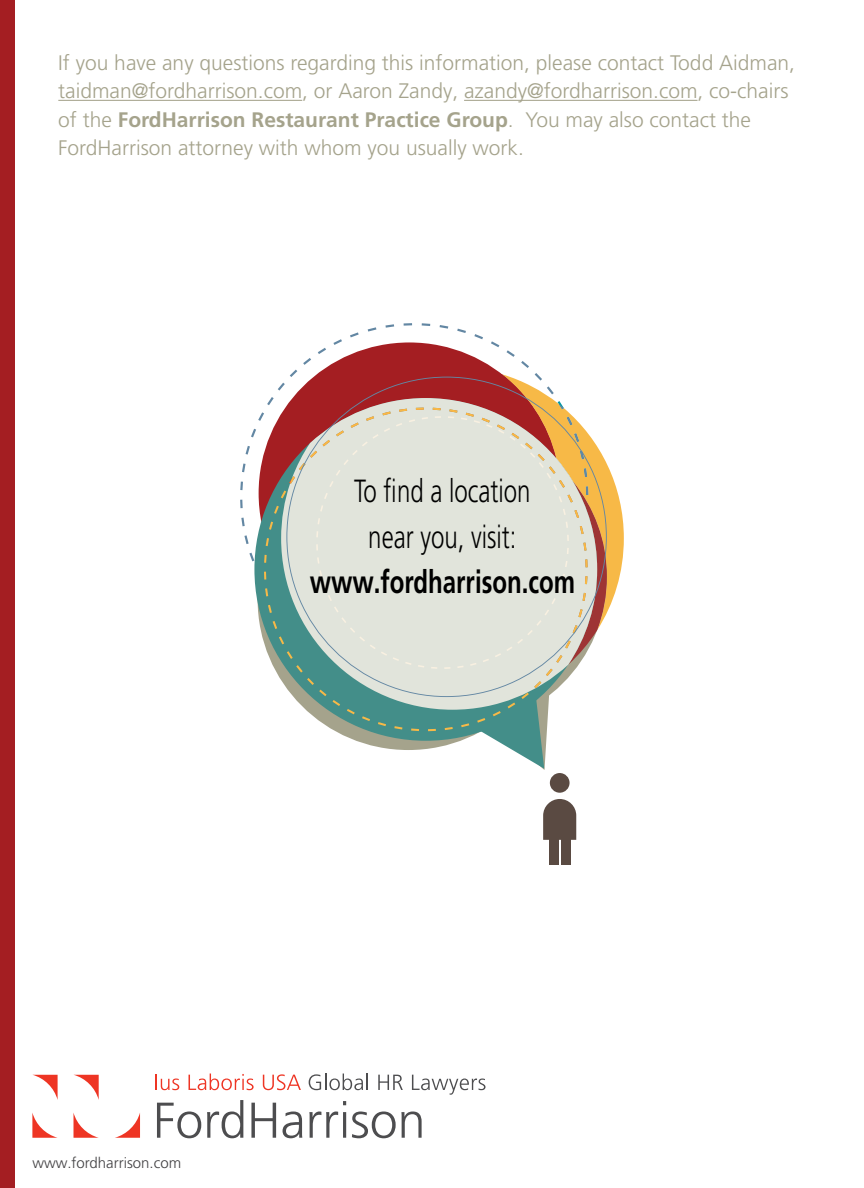
<style>
.page{position:relative;width:864px;height:1188px;background:#fff}
.page>*{position:absolute;margin:0;border:0;box-sizing:border-box;transform-origin:0 0}
.t1{font:300 32.1px/45.6px "Frutiger LT Pro";color:#000;text-align:center;scale:.75 1}
.t2{font:700 32.1px "Frutiger LT Pro";color:#000;scale:.75 1}
.t3{font:300 21px/28.5px "Frutiger LT Pro";color:#a5a38c}
.t4{font:300 15px "Frutiger LT Pro";color:#414042}
.s1{font-weight:700}
</style>
<div class="page">
<svg style="left:240px;top:323px;width:384px;height:447px"></svg>
<svg style="left:286px;top:377px;width:321px;height:320px;background:#d5cabe"></svg>
<svg style="left:543px;top:799px;width:33px;height:41px"></svg>
<div style="left:549px;top:831px;width:9px;height:34px;background:#5a4a42"></div>
<div style="left:561px;top:831px;width:10px;height:34px;background:#5a4a42"></div>
<div style="left:550px;top:773px;width:20px;height:20px;background:#5a4a42;border-radius:50%"></div>
<div style="left:0;top:0;width:15px;height:1188px;background:#a41e22"></div>
<svg style="left:33px;top:1075px;width:25px;height:25px"></svg>
<svg style="left:32px;top:1113px;width:26px;height:25px"></svg>
<svg style="left:74px;top:1114px;width:25px;height:24px"></svg>
<svg style="left:115px;top:1113px;width:25px;height:25px"></svg>
<svg style="left:74px;top:1075px;width:25px;height:25px"></svg>
<svg style="left:156px;top:1075px;width:23px;height:15px"></svg>
<svg style="left:189px;top:1074px;width:65px;height:16px"></svg>
<svg style="left:309px;top:1074px;width:59px;height:16px"></svg>
<svg style="left:378px;top:1075px;width:25px;height:15px"></svg>
<svg style="left:412px;top:1075px;width:74px;height:20px"></svg>
<svg style="left:157px;top:1103px;width:44px;height:35px"></svg>
<svg style="left:207px;top:1100px;width:36px;height:38px"></svg>
<svg style="left:251px;top:1103px;width:25px;height:35px"></svg>
<svg style="left:283px;top:1112px;width:19px;height:26px"></svg>
<svg style="left:309px;top:1112px;width:29px;height:26px"></svg>
<svg style="left:343px;top:1101px;width:3px;height:4px"></svg>
<hr style="left:343px;top:1112px;width:3px;height:26px;background:#4d4d4f">
<svg style="left:352px;top:1112px;width:70px;height:26px"></svg>
<svg style="left:263px;top:1074px;width:38px;height:16px"></svg>
<hr style="left:58px;top:100px;width:244px;height:1px;background:#a5a38c">
<hr style="left:464px;top:100px;width:234px;height:1px;background:#a5a38c">
<p class="t3" style="left:58px;top:48px;width:738px">If you have any questions regarding this information, please contact Todd Aidman, taidman@fordharrison.com, or Aaron Zandy, azandy@fordharrison.com, co-chairs of the <span class="s1">FordHarrison Restaurant Practice Group</span>. You may also contact the FordHarrison attorney with whom you usually work.</p>
<h1 class="t1" style="left:354px;top:468px;width:237px">To find a location near you, visit:</h1>
<h1 class="t2" style="left:310px;top:563px;width:355px">www.fordharrison.com</h1>
<p class="t4" style="left:32px;top:1154px;width:150px">www.fordharrison.com</p>
</div>
